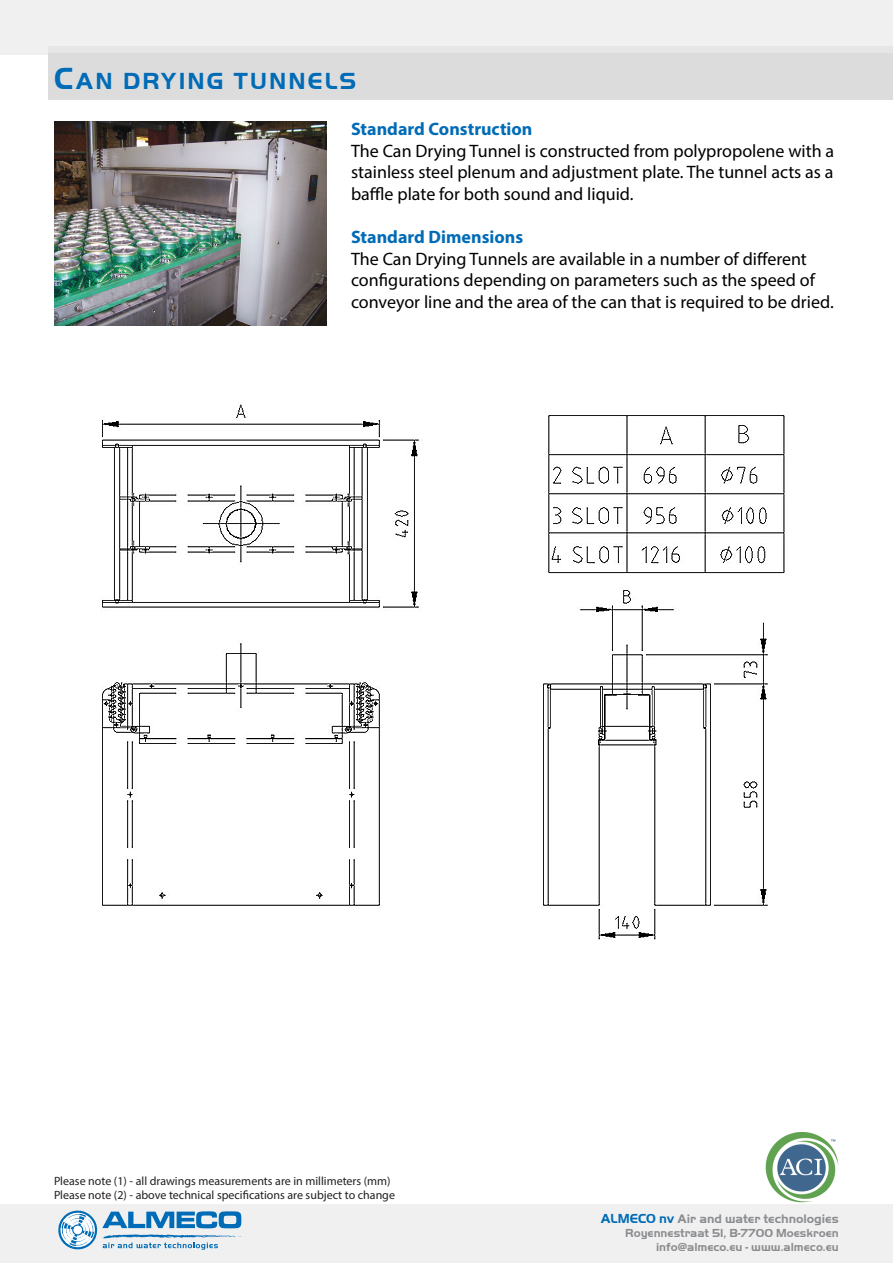
<style>
.page{position:relative;width:893px;height:1263px;background:#fff}
.page>*{position:absolute;margin:0;border:0;box-sizing:border-box;transform-origin:0 0}
.t1{font:700 24px "Handel Got D";letter-spacing:.09em;color:#006bb6}
.t2{font:18px/21.6px "Myriad Pro";color:#000;text-align:justify}
.t3{font:700 18px "Myriad Pro";color:#006bb6}
.t4{font:700 12.75px "Handel Got D";color:#8a8c8f}
.t5{font:12px "Myriad Pro";color:#231f20}
.t6{font:700 12px "Handel Got D";color:#8a8c8f}
.s1{font-size:31.5px}
.s2{font-size:13.5px;color:#006bb6}
</style>
<div class="page">
<img style="left:102px;top:404px;width:686px;height:536px">
<img style="left:54px;top:122px;width:272px;height:204px">
<div style="left:0;top:0;width:893px;height:54px;background:#f0f0f0"></div>
<div style="left:0;top:1205px;width:893px;height:58px;background:#f0f0f0"></div>
<div style="left:48px;top:54px;width:845px;height:46px;background:#dcdcdc"></div>
<div style="left:48px;top:47px;width:845px;height:7px;background:#e6e6e6"></div>
<img style="left:765px;top:1132px;width:74px;height:71px">
<svg style="left:58px;top:1211px;width:184px;height:38px"></svg>
<p class="t1" style="left:54px;top:67px;width:304px"><span class="s1">C</span>AN DRYING TUNNELS</p>
<p class="t3" style="left:351px;top:117px;width:183px">Standard Construction</p>
<p class="t2" style="left:351px;top:139px;width:485px">The Can Drying Tunnel is constructed from polypropolene with a stainless steel plenum and adjustment plate. The tunnel acts as a baffle plate for both sound and liquid.</p>
<p class="t3" style="left:351px;top:225px;width:174px">Standard Dimensions</p>
<p class="t2" style="left:351px;top:247px;width:484px;text-align:left">The Can Drying Tunnels are available in a number of different configurations depending on parameters such as the speed of conveyor line and the area of the can that is required to be dried.</p>
<p class="t5" style="left:54px;top:1173px;width:338px">Please note (1) - all drawings measurements are in millimeters (mm)</p>
<p class="t5" style="left:54px;top:1188px;width:343px">Please note (2) - above technical specifications are subject to change</p>
<p class="t4" style="left:601px;top:1211px;width:239px"><span class="s2">ALMECO nv</span> Air and water technologies</p>
<p class="t6" style="left:625px;top:1226px;width:215px">Royennestraat 51, B-7700 Moeskroen</p>
<p class="t6" style="left:656px;top:1241px;width:184px">info@almeco.eu - www.almeco.eu</p>
</div>
